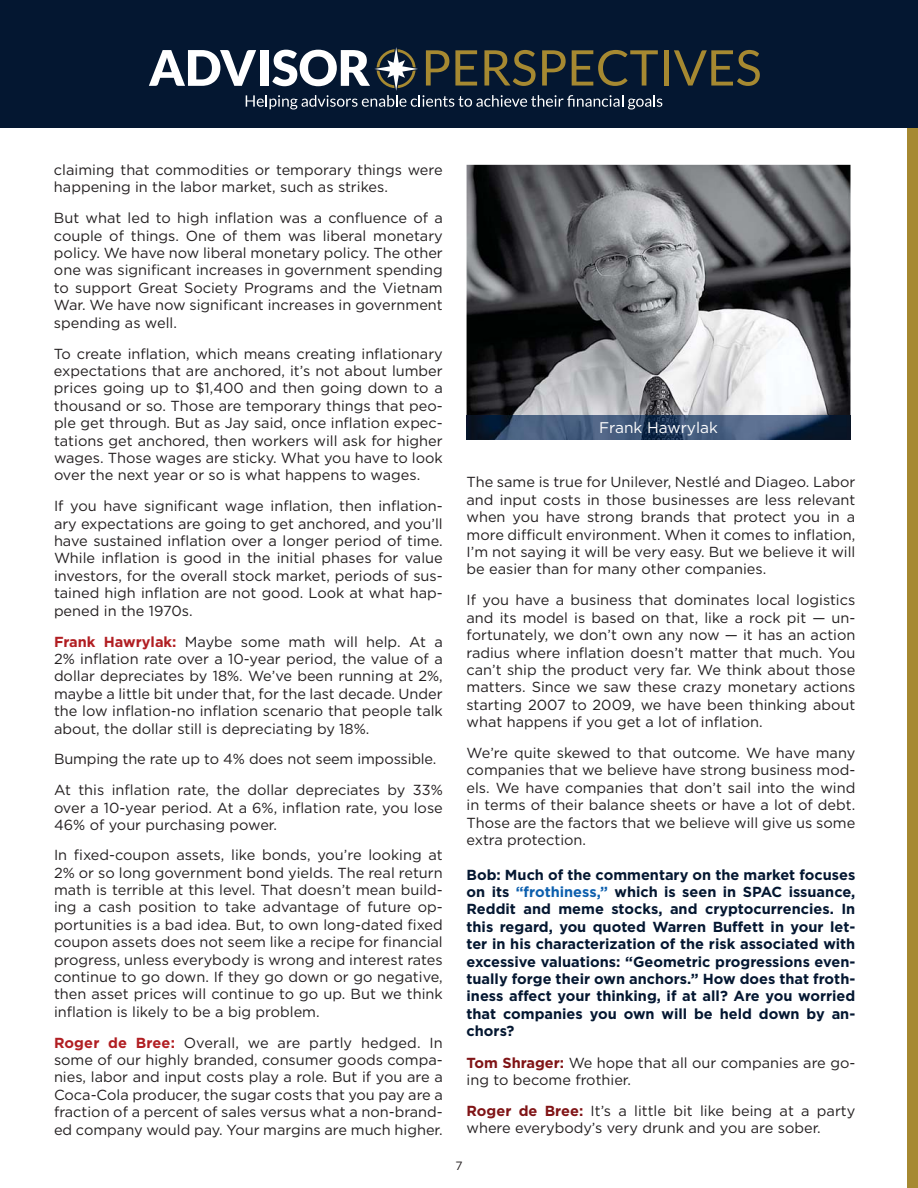
<style>
.page{position:relative;width:918px;height:1188px;background:#fff}
.page>*{position:absolute;margin:0;border:0;box-sizing:border-box;transform-origin:0 0}
.t1{font:15.45px "Gotham";color:#fff}
.t2{font:14.55px/17.4px "Gotham";color:#231f20;text-align:justify}
.t3{font:700 14.55px/17.4px "Gotham";color:#041731;text-align:justify}
.t4{font:12px "Gotham";color:#231f20}
.s1{font-weight:700;color:#b11e22}
.s2{color:#0d5fad}
.s3{font-weight:700;color:#801416}
</style>
<div class="page">
<div style="left:907px;top:111px;width:11px;height:1077px;background:#a68931"></div>
<div style="left:0;top:0;width:918px;height:127px;background:#041731"></div>
<hr style="left:664px;top:50px;width:4px;height:36px;background:#a68931">
<svg style="left:674px;top:50px;width:86px;height:36px"></svg>
<svg style="left:149px;top:47px;width:513px;height:63px"></svg>
<img style="left:467px;top:165px;width:384px;height:275px">
<img style="left:467px;top:416px;width:384px;height:23px">
<p class="t2" style="left:54px;top:162px;width:390px">claiming that commodities or temporary things were happening in the labor market, such as strikes.</p>
<p class="t2" style="left:54px;top:210px;width:390px">But what led to high inflation was a confluence of a couple of things. One of them was liberal monetary policy. We have now liberal monetary policy. The other one was significant increases in government spending to support Great Society Programs and the Vietnam War. We have now significant increases in government spending as well.</p>
<p class="t2" style="left:54px;top:346px;width:390px">To create inflation, which means creating inflationary expectations that are anchored, it’s not about lumber prices going up to $1,400 and then going down to a thousand or so. Those are temporary things that peo&shy;ple get through. But as Jay said, once inflation expec&shy;tations get anchored, then workers will ask for higher wages. Those wages are sticky. What you have to look over the next year or so is what happens to wages.</p>
<p class="t2" style="left:54px;top:498px;width:390px">If you have significant wage inflation, then inflation&shy;ary expectations are going to get anchored, and you’ll have sustained inflation over a longer period of time.<br>While inflation is good in the initial phases for value investors, for the overall stock market, periods of sus&shy;tained high inflation are not good. Look at what hap&shy;pened in the 1970s.</p>
<p class="t2" style="left:54px;top:634px;width:390px"><span class="s1">Frank Hawrylak:</span> Maybe some math will help. At a 2% inflation rate over a 10-year period, the value of a dollar depreciates by 18%. We’ve been running at 2%, maybe a little bit under that, for the last decade. Under the low inflation-no inflation scenario that people talk about, the dollar still is depreciating by 18%.</p>
<p class="t2" style="left:54px;top:745px;width:390px;line-height:30.9px">Bumping the rate up to 4% does not seem impossible.<br>At this inflation rate, the dollar depreciates by 33%</p>
<p class="t2" style="left:54px;top:800px;width:390px">over a 10-year period. At a 6%, inflation rate, you lose<br>46% of your purchasing power.</p>
<p class="t2" style="left:54px;top:847px;width:390px">In fixed-coupon assets, like bonds, you’re looking at 2% or so long government bond yields. The real return math is terrible at this level. That doesn’t mean build&shy;ing a cash position to take advantage of future op&shy;portunities is a bad idea. But, to own long-dated fixed coupon assets does not seem like a recipe for financial progress, unless everybody is wrong and interest rates continue to go down. If they go down or go negative, then asset prices will continue to go up. But we think inflation is likely to be a big problem.</p>
<p class="t2" style="left:54px;top:1035px;width:390px"><span class="s1">Roger de Bree:</span> Overall, we are partly hedged. In some of our highly branded, consumer goods compa&shy;nies, labor and input costs play a role. But if you are a Coca-Cola producer, the sugar costs that you pay are a fraction of a percent of sales versus what a non-brand&shy;ed company would pay. Your margins are much higher.</p>
<p class="t1" style="left:599px;top:422px;width:120px">Frank Hawrylak</p>
<p class="t2" style="left:467px;top:475px;width:390px">The same is true for Unilever, Nestlé and Diageo. Labor and input costs in those businesses are less relevant when you have strong brands that protect you in a more difficult environment. When it comes to inflation, I’m not saying it will be very easy. But we believe it will be easier than for many other companies.</p>
<p class="t2" style="left:467px;top:593px;width:390px">If you have a business that dominates local logistics and its model is based on that, like a rock pit — un&shy;fortunately, we don’t own any now — it has an action radius where inflation doesn’t matter that much. You can’t ship the product very far. We think about those matters. Since we saw these crazy monetary actions starting 2007 to 2009, we have been thinking about what happens if you get a lot of inflation.</p>
<p class="t2" style="left:467px;top:745px;width:390px">We’re quite skewed to that outcome. We have many companies that we believe have strong business mod&shy;els. We have companies that don’t sail into the wind in terms of their balance sheets or have a lot of debt.<br>Those are the factors that we believe will give us some extra protection.</p>
<p class="t3" style="left:467px;top:867px;width:390px">Bob: Much of the commentary on the market focuses on its <span class="s2">“frothiness,”</span> which is seen in SPAC issuance, Reddit and meme stocks, and cryptocurrencies. In this regard, you quoted Warren Buffett in your let&shy;ter in his characterization of the risk associated with excessive valuations: “Geometric progressions even&shy;tually forge their own anchors.” How does that froth&shy;iness affect your thinking, if at all? Are you worried that companies you own will be held down by an&shy;chors?</p>
<p class="t2" style="left:467px;top:1055px;width:390px"><span class="s3">Tom Shrager:</span> We hope that all our companies are go&shy;ing to become frothier.</p>
<p class="t2" style="left:467px;top:1103px;width:390px"><span class="s3">Roger de Bree:</span> It’s a little bit like being at a party where everybody’s very drunk and you are sober.</p>
<p class="t4" style="left:455px;top:1161px;width:9px">7</p>
</div>
